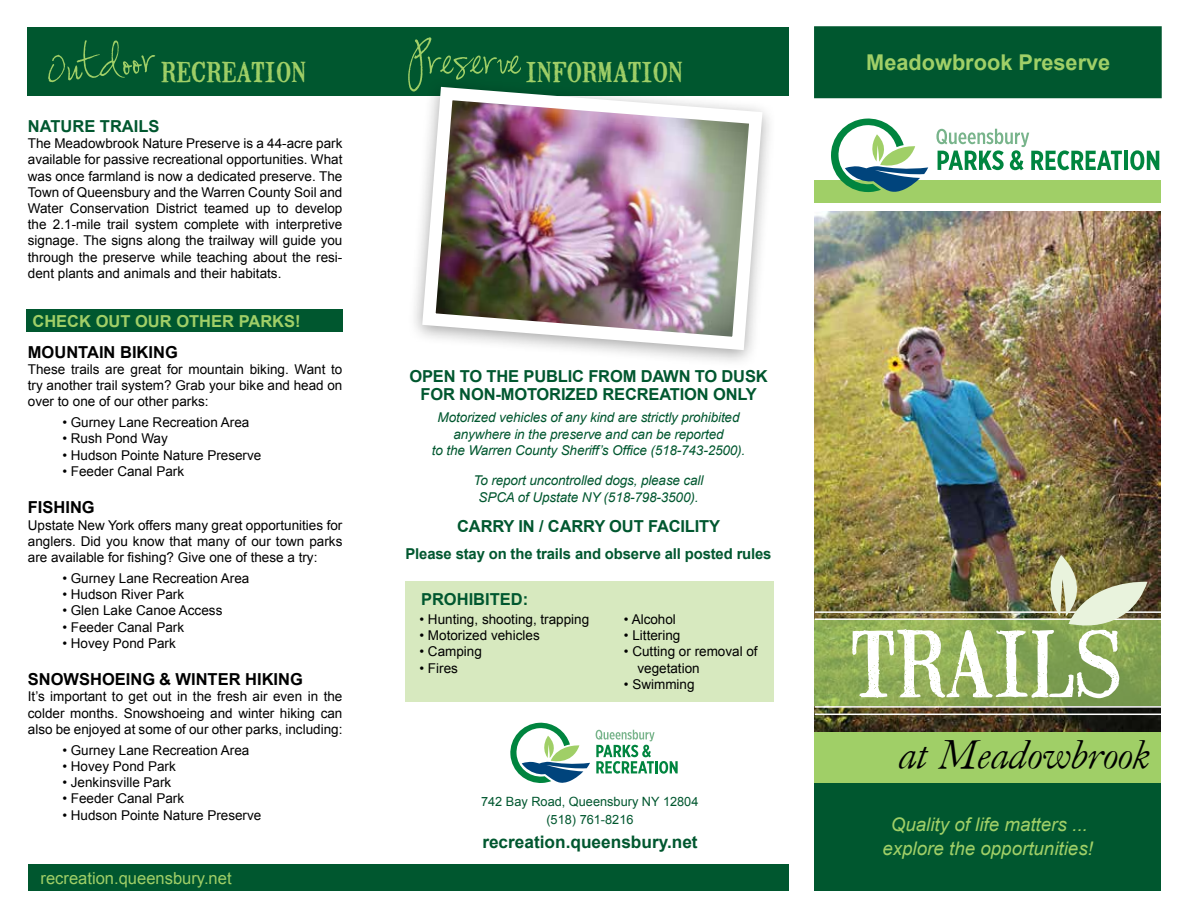
<style>
.page{position:relative;width:1188px;height:918px;background:#fff}
.page>*{position:absolute;margin:0;border:0;box-sizing:border-box;transform-origin:0 0}
.t1{font:85.5px "Mailart Rubberstamp";color:#fff}
.t2{font:60.75px "Susie's Hand";color:#a0cf67}
.t3{font:43.5px "Caslon Old Face Italic BT";color:#000}
.t4{font:34.5px "Mailart Rubberstamp";color:#a0cf67}
.t5{font:700 21.75px "Arial";color:#a0cf67}
.t6{font:italic 18.75px/24px "Arial";color:#a0cf67;text-align:center}
.t7{font:700 17.25px "Arial";color:#00572f}
.t8{font:700 16.5px/18px "Arial";letter-spacing:-.01em;color:#00572f;text-align:center}
.t9{font:700 16.5px "Arial";color:#000}
.t10{font:16.5px "Arial";color:#a0cf67}
.t11{font:700 16.5px "Arial";color:#a0cf67}
.t12{font:700 15px "Arial";letter-spacing:-.01em;color:#00572f}
.t13{font:13.5px/16.2px "Arial";color:#000;text-align:justify}
.t14{font:italic 13.5px/16.5px "Arial";letter-spacing:-.01em;color:#00572f;text-align:center}
.t15{font:12.75px/18px "Arial";color:#00572f;text-align:center}
</style>
<div class="page">
<div style="left:27px;top:27px;width:761px;height:69px;background:#00572f"></div>
<div style="left:28px;top:864px;width:760px;height:27px;background:#00572f"></div>
<div style="left:26px;top:310px;width:316px;height:22px;background:#00572f"></div>
<div style="left:815px;top:732px;width:346px;height:159px;background:#00572f"></div>
<img style="left:815px;top:212px;width:346px;height:520px">
<div style="left:815px;top:180px;width:346px;height:22px;background:#a0cf67"></div>
<div style="left:815px;top:732px;width:346px;height:51px;background:#a0cf67"></div>
<div style="left:814px;top:26px;width:348px;height:72px;background:#00572f;border:2px solid #00572f"></div>
<svg style="left:815px;top:620px;width:346px;height:86px;background:#8aa854"></svg>
<hr style="left:815px;top:618px;width:346px;height:2px;background:#fff">
<hr style="left:815px;top:611px;width:346px;height:2px;background:#fff">
<hr style="left:815px;top:714px;width:346px;height:1px;background:#fff">
<hr style="left:815px;top:706px;width:346px;height:2px;background:#fff">
<svg style="left:831px;top:118px;width:97px;height:75px"></svg>
<svg style="left:936px;top:129px;width:186px;height:41px"></svg>
<hr style="left:1124px;top:151px;width:4px;height:19px;background:#00853f">
<svg style="left:1130px;top:150px;width:29px;height:20px"></svg>
<img style="left:1038px;top:555px;width:109px;height:84px">
<div style="left:408px;top:76px;width:369px;height:293px;background:#000;opacity:.35"></div>
<img style="left:416px;top:80px;width:353px;height:277px">
<div style="left:406px;top:581px;width:368px;height:120px;background:#d7e9bf"></div>
<svg style="left:510px;top:722px;width:80px;height:61px"></svg>
<svg style="left:596px;top:730px;width:82px;height:44px"></svg>
<h2 class="t2" style="left:44px;top:41px;width:110px;rotate:-6deg">Outdoor</h2>
<h2 class="t2" style="left:408px;top:32px;width:115px">Preserve</h2>
<h3 class="t4" style="left:161px;top:42px;width:147px">recreation</h3>
<h3 class="t4" style="left:526px;top:42px;width:159px">information</h3>
<p class="t8" style="left:28px;top:118px;width:133px">NATURE TRAILS</p>
<p class="t13" style="left:28px;top:136px;width:316px">The Meadowbrook Nature Preserve is a 44-acre park available for passive recreational opportunities. What was once farmland is now a dedicated preserve. The Town of Queensbury and the Warren County Soil and Water Conservation District teamed up to develop the 2.1-mile trail system complete with interpretive signage. The signs along the trailway will guide you through the preserve while teaching about the resi&shy;dent plants and animals and their habitats.</p>
<p class="t11" style="left:32px;top:311px;width:270px">CHECK OUT OUR OTHER PARKS!</p>
<p class="t9" style="left:28px;top:341px;width:152px">MOUNTAIN BIKING</p>
<p class="t13" style="left:28px;top:361px;width:316px">These trails are great for mountain biking. Want to try another trail system? Grab your bike and head on over to one of our other parks:</p>
<p class="t13" style="left:62px;top:415px;width:189px">• Gurney Lane Recreation Area</p>
<p class="t13" style="left:62px;top:431px;width:107px">• Rush Pond Way</p>
<p class="t13" style="left:62px;top:447px;width:201px">• Hudson Pointe Nature Preserve</p>
<p class="t13" style="left:62px;top:463px;width:123px">• Feeder Canal Park</p>
<p class="t9" style="left:28px;top:497px;width:68px">FISHING</p>
<p class="t13" style="left:28px;top:517px;width:316px">Upstate New York offers many great opportunities for anglers. Did you know that many of our town parks are available for fishing? Give one of these a try:</p>
<p class="t13" style="left:62px;top:570px;width:189px">• Gurney Lane Recreation Area</p>
<p class="t13" style="left:62px;top:586px;width:123px">• Hudson River Park</p>
<p class="t13" style="left:62px;top:603px;width:162px">• Glen Lake Canoe Access</p>
<p class="t13" style="left:62px;top:619px;width:123px">• Feeder Canal Park</p>
<p class="t13" style="left:62px;top:635px;width:115px">• Hovey Pond Park</p>
<p class="t9" style="left:28px;top:669px;width:277px">SNOWSHOEING &amp; WINTER HIKING</p>
<p class="t13" style="left:28px;top:689px;width:316px">It’s important to get out in the fresh air even in the colder months. Snowshoeing and winter hiking can also be enjoyed at some of our other parks, including:</p>
<p class="t13" style="left:62px;top:742px;width:189px">• Gurney Lane Recreation Area</p>
<p class="t13" style="left:62px;top:758px;width:115px">• Hovey Pond Park</p>
<p class="t13" style="left:62px;top:775px;width:110px">• Jenkinsville Park</p>
<p class="t13" style="left:62px;top:791px;width:123px">• Feeder Canal Park</p>
<p class="t13" style="left:62px;top:807px;width:201px">• Hudson Pointe Nature Preserve</p>
<p class="t10" style="left:40px;top:867px;width:193px">recreation.queensbury.net</p>
<p class="t8" style="left:409px;top:367px;width:360px">OPEN TO THE PUBLIC FROM DAWN TO DUSK<br>FOR NON-MOTORIZED RECREATION ONLY</p>
<p class="t14" style="left:432px;top:409px;width:315px">Motorized vehicles of any kind are strictly prohibited anywhere in the preserve and can be reported<br>to the Warren County Sheriff’s Office (518-743-2500).</p>
<p class="t14" style="left:474px;top:472px;width:231px">To report uncontrolled dogs, please call<br>SPCA of Upstate NY (518-798-3500).</p>
<p class="t8" style="left:457px;top:517px;width:265px">CARRY IN / CARRY OUT FACILITY</p>
<p class="t12" style="left:406px;top:543px;width:368px">Please stay on the trails and observe all posted rules</p>
<p class="t8" style="left:421px;top:591px;width:109px">PROHIBITED:</p>
<p class="t13" style="left:420px;top:611px;width:171px">• Hunting, shooting, trapping</p>
<p class="t13" style="left:420px;top:628px;width:122px">• Motorized vehicles</p>
<p class="t13" style="left:420px;top:644px;width:64px">• Camping</p>
<p class="t13" style="left:420px;top:660px;width:40px">• Fires</p>
<p class="t13" style="left:624px;top:611px;width:54px">• Alcohol</p>
<p class="t13" style="left:624px;top:628px;width:58px">• Littering</p>
<p class="t13" style="left:637px;top:644px;width:122px;text-indent:-14px">• Cutting or removal of vegetation</p>
<p class="t13" style="left:624px;top:676px;width:72px">• Swimming</p>
<p class="t15" style="left:481px;top:793px;width:219px">742 Bay Road, Queensbury NY 12804 (518) 761-8216</p>
<p class="t7" style="left:482px;top:831px;width:217px">recreation.queensbury.net</p>
<h3 class="t5" style="left:866px;top:48px;width:246px">Meadowbrook Preserve</h3>
<h1 class="t1" style="left:851px;top:598px;width:272px">TRAILS</h1>
<h3 class="t3" style="left:900px;top:729px;width:253px">at Meadowbrook</h3>
<h3 class="t6" style="left:882px;top:813px;width:212px">Quality of life matters ... explore the opportunities!</h3>
</div>
